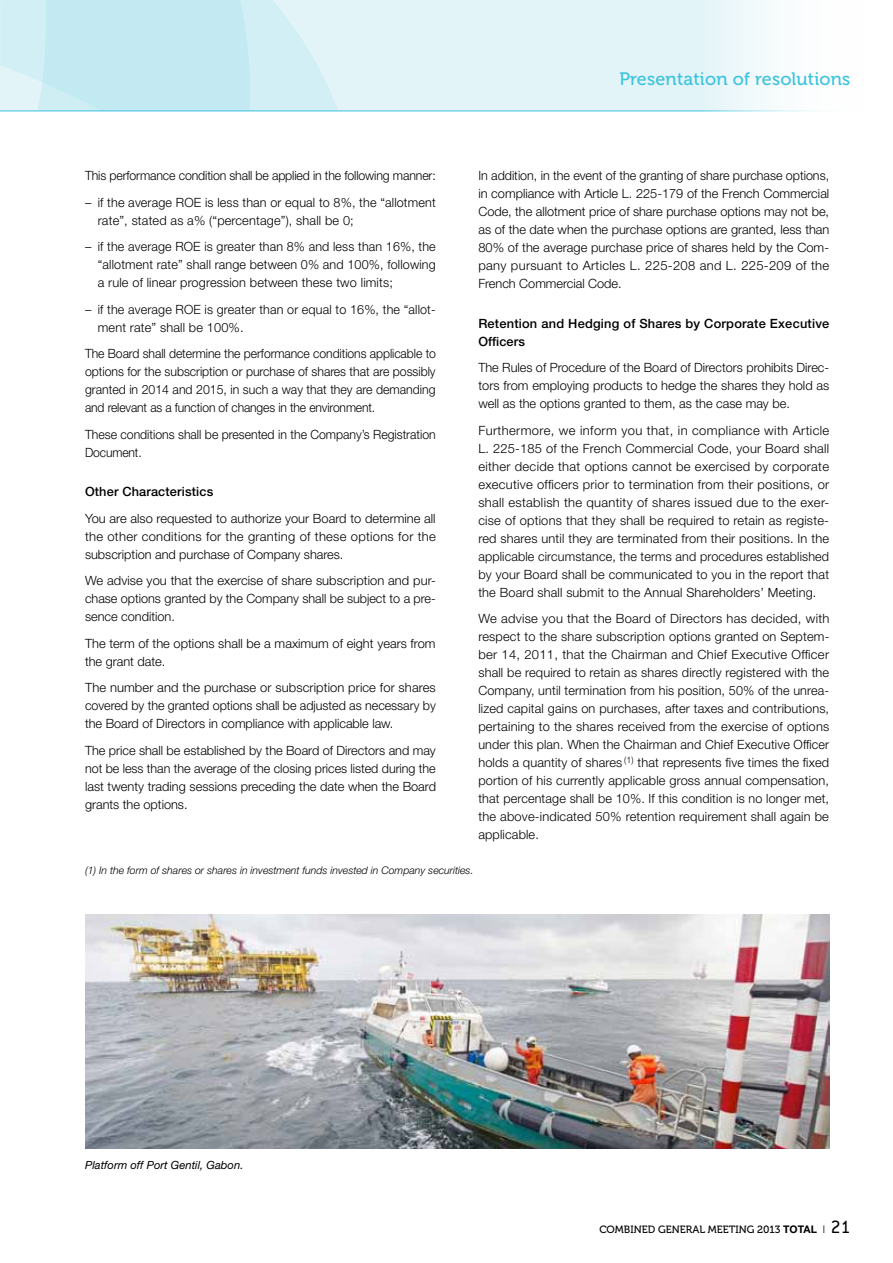
<style>
.page{position:relative;width:893px;height:1263px;background:#fff}
.page>*{position:absolute;margin:0;border:0;box-sizing:border-box;transform-origin:0 0}
.t1{font:19.5px "Conduit ITC Std";color:#000}
.t2{font:18px "Museo 500";letter-spacing:.01em;color:#3bc3de}
.t3{font:300 12.75px/18px "Helvetica Neue LT Std";color:#000;text-align:justify}
.t4{font:300 12.75px/18px "Helvetica Neue LT Std";color:#000;text-align:justify;scale:.96 1}
.t5{font:500 12.75px/18px "Helvetica Neue LT Std";letter-spacing:.015em;color:#000}
.t6{font:italic 11.25px "Helvetica Neue LT Std";color:#000}
.t7{font:italic 300 10.5px "Helvetica Neue LT Std";color:#000}
.t8{font:10.5px "Museo 500";letter-spacing:-.005em;color:#000}
.s1{font-family:"Helvetica Neue LT Std";font-weight:700}
.s2{font-family:"Helvetica Neue LT Std";font-weight:300;font-size:10.5px}
</style>
<div class="page">
<img style="left:85px;top:914px;width:744px;height:234px">
<div style="left:0;top:0;width:893px;height:111px;background:#e3f4f8"></div>
<svg style="left:0;top:0;width:364px;height:111px"></svg>
<hr style="left:0;top:111px;width:893px;height:1px;background:#3bc3de">
<div style="left:702px;top:0;width:191px;height:117px;background:linear-gradient(to right,#e9f6f9,#fff)"></div>
<p class="t3" style="left:85px;top:167px;width:352px">This performance condition shall be applied in the following manner:</p>
<p class="t3" style="left:98px;top:193px;width:339px;text-indent:-13px">– if the average ROE is less than or equal to 8%, the “allotment rate”, stated as a% (“percentage”), shall be 0;</p>
<p class="t3" style="left:98px;top:238px;width:339px;text-indent:-13px">– if the average ROE is greater than 8% and less than 16%, the “allotment rate” shall range between 0% and 100%, following a rule of linear progression between these two limits;</p>
<p class="t3" style="left:98px;top:300px;width:339px;text-indent:-13px">– if the average ROE is greater than or equal to 16%, the “allot&shy;ment rate” shall be 100%.</p>
<p class="t4" style="left:85px;top:345px;width:367px">The Board shall determine the performance conditions applicable to options for the subscription or purchase of shares that are possibly granted in 2014 and 2015, in such a way that they are demanding and relevant as a function of changes in the environment.</p>
<p class="t4" style="left:85px;top:425px;width:367px">These conditions shall be presented in the Company’s Registration<br>Document.</p>
<p class="t5" style="left:85px;top:482px;width:130px">Other Characteristics</p>
<p class="t3" style="left:85px;top:509px;width:352px">You are also requested to authorize your Board to determine all the other conditions for the granting of these options for the subscription and purchase of Company shares.</p>
<p class="t3" style="left:85px;top:571px;width:352px">We advise you that the exercise of share subscription and pur&shy;chase options granted by the Company shall be subject to a pre&shy;sence condition.</p>
<p class="t3" style="left:85px;top:634px;width:352px">The term of the options shall be a maximum of eight years from the grant date.</p>
<p class="t3" style="left:85px;top:678px;width:352px">The number and the purchase or subscription price for shares covered by the granted options shall be adjusted as necessary by the Board of Directors in compliance with applicable law.</p>
<p class="t3" style="left:85px;top:741px;width:353px">The price shall be established by the Board of Directors and may not be less than the average of the closing prices listed during the last twenty trading sessions preceding the date when the Board grants the options.</p>
<h2 class="t2" style="left:619px;top:69px;width:233px">Presentation of resolutions</h2>
<p class="t3" style="left:478px;top:167px;width:353px">In addition, in the event of the granting of share purchase options, in compliance with Article L. 225-179 of the French Commercial Code, the allotment price of share purchase options may not be, as of the date when the purchase options are granted, less than 80% of the average purchase price of shares held by the Com&shy;pany pursuant to Articles L. 225-208 and L. 225-209 of the French Commercial Code.</p>
<p class="t5" style="left:478px;top:314px;width:352px">Retention and Hedging of Shares by Corporate Executive<br>Officers</p>
<p class="t3" style="left:478px;top:358px;width:352px">The Rules of Procedure of the Board of Directors prohibits Direc&shy;tors from employing products to hedge the shares they hold as well as the options granted to them, as the case may be.</p>
<p class="t3" style="left:478px;top:421px;width:352px">Furthermore, we inform you that, in compliance with Article L. 225-185 of the French Commercial Code, your Board shall either decide that options cannot be exercised by corporate executive officers prior to termination from their positions, or shall establish the quantity of shares issued due to the exer&shy;cise of options that they shall be required to retain as registe&shy;red shares until they are terminated from their positions. In the applicable circumstance, the terms and procedures established by your Board shall be communicated to you in the report that the Board shall submit to the Annual Shareholders’ Meeting.</p>
<p class="t3" style="left:478px;top:609px;width:353px">We advise you that the Board of Directors has decided, with respect to the share subscription options granted on Septem&shy;ber 14, 2011, that the Chairman and Chief Executive Officer shall be required to retain as shares directly registered with the Company, until termination from his position, 50% of the unrea&shy;lized capital gains on purchases, after taxes and contributions, pertaining to the shares received from the exercise of options under this plan. When the Chairman and Chief Executive Officer holds a quantity of shares <sup>(1)</sup> that represents five times the fixed portion of his currently applicable gross annual compensation, that percentage shall be 10%. If this condition is no longer met, the above-indicated 50% retention requirement shall again be applicable.</p>
<p class="t7" style="left:85px;top:864px;width:390px">(1) In the form of shares or shares in investment funds invested in Company securities.</p>
<p class="t6" style="left:85px;top:1158px;width:160px">Platform off Port Gentil, Gabon.</p>
<p class="t8" style="left:599px;top:1223px;width:32px">combined</p>
<p class="t8" style="left:658px;top:1223px;width:16px">general</p>
<p class="t8" style="left:708px;top:1223px;width:16px">meetin</p>
<p class="t8" style="left:747px;top:1223px;width:51px">g 2013 <span class="s1">Total</span></p>
<h1 class="t1" style="left:823px;top:1215px;width:29px"><span class="s2">I</span> 21</h1>
</div>
